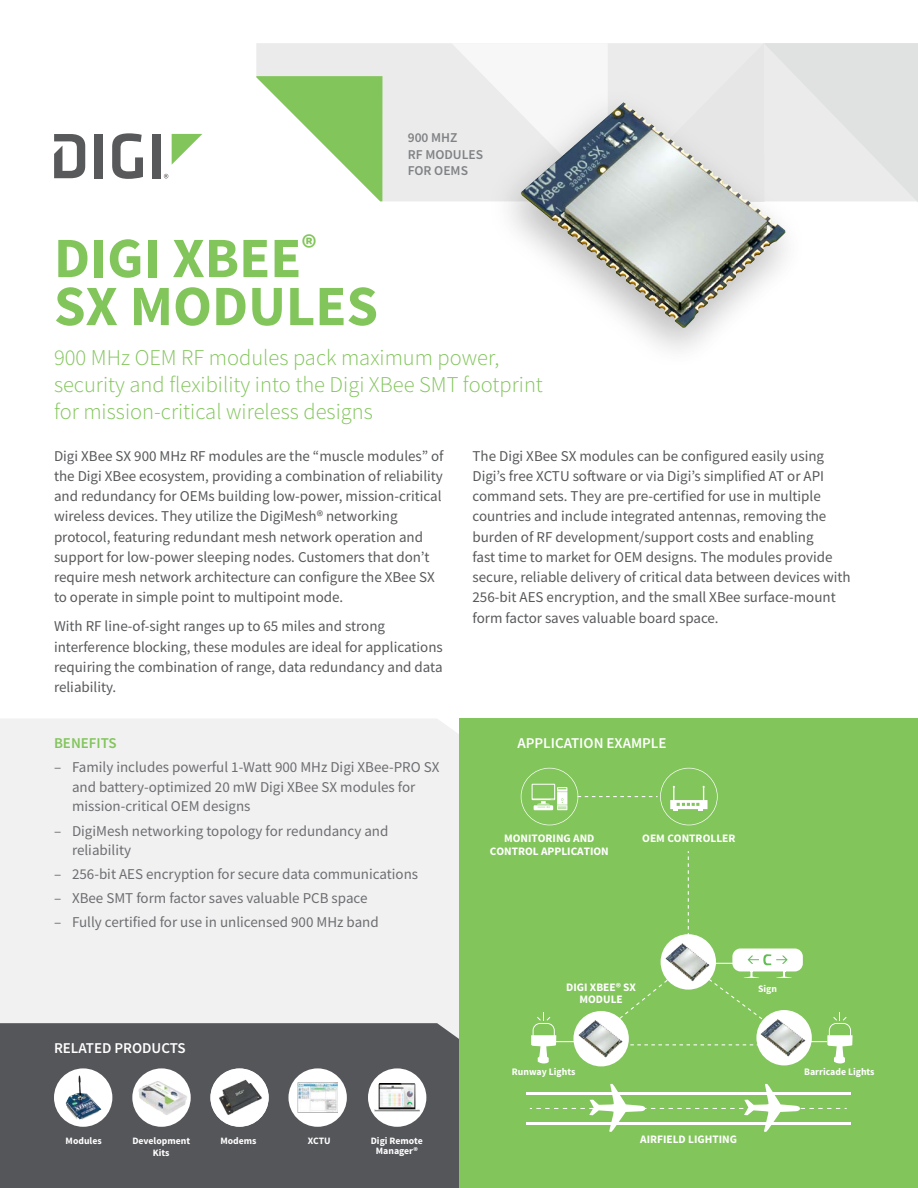
<style>
.page{position:relative;width:918px;height:1188px;background:#fff}
.page>*{position:absolute;margin:0;border:0;box-sizing:border-box;transform-origin:0 0}
.t1{font:700 57px "Source Sans Pro";color:#82c55b}
.Product_Description{font:300 22.5px/27px "Source Sans Pro";color:#82c55b}
.Body_Copy{font:15px/20.2px "Source Sans Pro";color:#58595b}
.Bullets{font:15px/19.5px "Source Sans Pro";color:#6d6e71}
.t2{font:600 15px "Source Sans Pro";color:#fff}
.t3{font:600 15px "Source Sans Pro";color:#82c55b}
.t4{font:600 13.5px/16.5px "Source Sans Pro";color:#808285}
.t5{font:700 11.4px/12.9px "Source Sans Pro";color:#fff;text-align:center}
.t6{font:700 10.05px "Source Sans Pro";color:#fff}
.t7{font:700 9.75px/10.5px "Source Sans Pro";color:#fff;text-align:center}
</style>
<div class="page">
<div style="left:95px;top:134px;width:8px;height:44px;background:#58595b"></div>
<svg style="left:112px;top:133px;width:31px;height:46px"></svg>
<div style="left:152px;top:134px;width:9px;height:44px;background:#58595b"></div>
<svg style="left:172px;top:134px;width:30px;height:30px"></svg>
<svg style="left:54px;top:134px;width:31px;height:44px"></svg>
<svg style="left:164px;top:174px;width:4px;height:4px"></svg>
<div style="left:459px;top:718px;width:459px;height:470px;background:#82c55b"></div>
<div style="left:0;top:719px;width:459px;height:304px;background:#f1f1f2"></div>
<div style="left:0;top:1023px;width:459px;height:165px;background:#55565a"></div>
<div style="left:256px;top:43px;width:195px;height:158px;background:#ebebeb"></div>
<svg style="left:256px;top:76px;width:126px;height:125px"></svg>
<svg style="left:451px;top:43px;width:467px;height:159px"></svg>
<div style="left:480px;top:82px;width:333px;height:292px;background:#000;opacity:.2"></div>
<img style="left:520px;top:102px;width:266px;height:226px">
<div style="left:54px;top:1068px;width:58px;height:59px;background:#fff;border-radius:50%"></div>
<img style="left:66px;top:1075px;width:35px;height:45px">
<div style="left:210px;top:1068px;width:59px;height:59px;background:#fff;border-radius:50%"></div>
<img style="left:216px;top:1078px;width:46px;height:38px">
<div style="left:132px;top:1068px;width:59px;height:59px;background:#fff;border-radius:50%"></div>
<img style="left:134px;top:1080px;width:55px;height:37px">
<div style="left:368px;top:1068px;width:58px;height:59px;background:#fff;border-radius:50%"></div>
<svg style="left:372px;top:1081px;width:54px;height:39px"></svg>
<img style="left:375px;top:1084px;width:45px;height:27px">
<div style="left:288px;top:1068px;width:59px;height:59px;background:#fff;border-radius:50%"></div>
<img style="left:298px;top:1083px;width:40px;height:30px">
<svg style="left:630px;top:1044px;width:124px;height:1px"></svg>
<hr style="left:526px;top:1093px;width:324px;height:2px;background:#fff">
<hr style="left:526px;top:1122px;width:324px;height:2px;background:#fff">
<svg style="left:530px;top:1083px;width:317px;height:49px"></svg>
<hr style="left:545px;top:1041px;width:30px;height:1px;background:#fff">
<hr style="left:797px;top:1041px;width:30px;height:1px;background:#fff">
<img style="left:573px;top:1011px;width:56px;height:56px">
<img style="left:756px;top:1011px;width:56px;height:55px">
<div style="left:732px;top:949px;width:71px;height:22px;background:#fff;border-radius:8px"></div>
<svg style="left:597px;top:851px;width:195px;height:186px"></svg>
<svg style="left:827px;top:1012px;width:26px;height:52px"></svg>
<svg style="left:531px;top:1012px;width:26px;height:52px"></svg>
<svg style="left:521px;top:768px;width:197px;height:57px"></svg>
<p class="t1" style="left:54px;top:222px;width:264px">DIGI XBEE<sup>®</sup></p>
<p class="t1" style="left:54px;top:270px;width:326px">SX MODULES</p>
<p class="t4" style="left:408px;top:129px;width:77px">900 MHZ<br>RF MODULES</p>
<p class="t4" style="left:408px;top:162px;width:62px">FOR OEMS</p>
<p class="Product_Description" style="left:54px;top:344px;width:491px">900 MHz OEM RF modules pack maximum power, security and flexibility into the Digi XBee SMT footprint for mission-critical wireless designs</p>
<p class="Body_Copy" style="left:54px;top:445px;width:391px">Digi XBee SX 900 MHz RF modules are the “muscle modules” of the Digi XBee ecosystem, providing a combination of reliability and redundancy for OEMs building low-power, mission-critical wireless devices. They utilize the DigiMesh® networking protocol, featuring redundant mesh network operation and support for low-power sleeping nodes. Customers that don’t require mesh network architecture can configure the XBee SX to operate in simple point to multipoint mode.</p>
<p class="Body_Copy" style="left:54px;top:616px;width:390px">With RF line-of-sight ranges up to 65 miles and strong interference blocking, these modules are ideal for applications requiring the combination of range, data redundancy and data reliability.</p>
<p class="Body_Copy" style="left:472px;top:445px;width:380px">The Digi XBee SX modules can be configured easily using Digi’s free XCTU software or via Digi’s simplified AT or API command sets. They are pre-certified for use in multiple countries and include integrated antennas, removing the burden of RF development/support costs and enabling<br>fast time to market for OEM designs. The modules provide secure, reliable delivery of critical data between devices with 256-bit AES encryption, and the small XBee surface-mount form factor saves valuable board space.</p>
<p class="t3" style="left:54px;top:734px;width:64px">BENEFITS</p>
<p class="t2" style="left:518px;top:734px;width:151px">APPLICATION EXAMPLE</p>
<p class="Bullets" style="left:72px;top:758px;width:369px;text-indent:-18px">– Family includes powerful 1-Watt 900 MHz Digi XBee-PRO SX and battery-optimized 20 mW Digi XBee SX modules for mission-critical OEM designs</p>
<p class="Bullets" style="left:72px;top:821px;width:318px;text-indent:-18px">– DigiMesh networking topology for redundancy and reliability</p>
<p class="Bullets" style="left:54px;top:864px;width:366px">– 256-bit AES encryption for secure data communications</p>
<p class="Bullets" style="left:54px;top:888px;width:315px">– XBee SMT form factor saves valuable PCB space</p>
<p class="Bullets" style="left:54px;top:912px;width:326px">– Fully certified for use in unlicensed 900 MHz band</p>
<p class="t5" style="left:642px;top:833px;width:95px">OEM CONTROLLER</p>
<p class="t5" style="left:490px;top:833px;width:121px">MONITORING AND<br>CONTROL APPLICATION</p>
<p class="t2" style="left:54px;top:1038px;width:133px">RELATED PRODUCTS</p>
<p class="t5" style="left:566px;top:981px;width:71px">DIGI XBEE® SX<br>MODULE</p>
<p class="t6" style="left:758px;top:982px;width:20px">Sign</p>
<p class="t7" style="left:66px;top:1135px;width:38px">Modules</p>
<p class="t7" style="left:132px;top:1135px;width:59px">Development</p>
<p class="t7" style="left:220px;top:1135px;width:38px">Modems</p>
<p class="t7" style="left:153px;top:1147px;width:18px">Kits</p>
<p class="t6" style="left:512px;top:1066px;width:65px">Runway Lights</p>
<p class="t6" style="left:804px;top:1066px;width:72px">Barricade Lights</p>
<p class="t7" style="left:308px;top:1135px;width:24px">XCTU</p>
<p class="t5" style="left:640px;top:1133px;width:98px">AIRFIELD LIGHTING</p>
<p class="t7" style="left:371px;top:1135px;width:54px">Digi Remote<br>Manager®</p>
</div>
